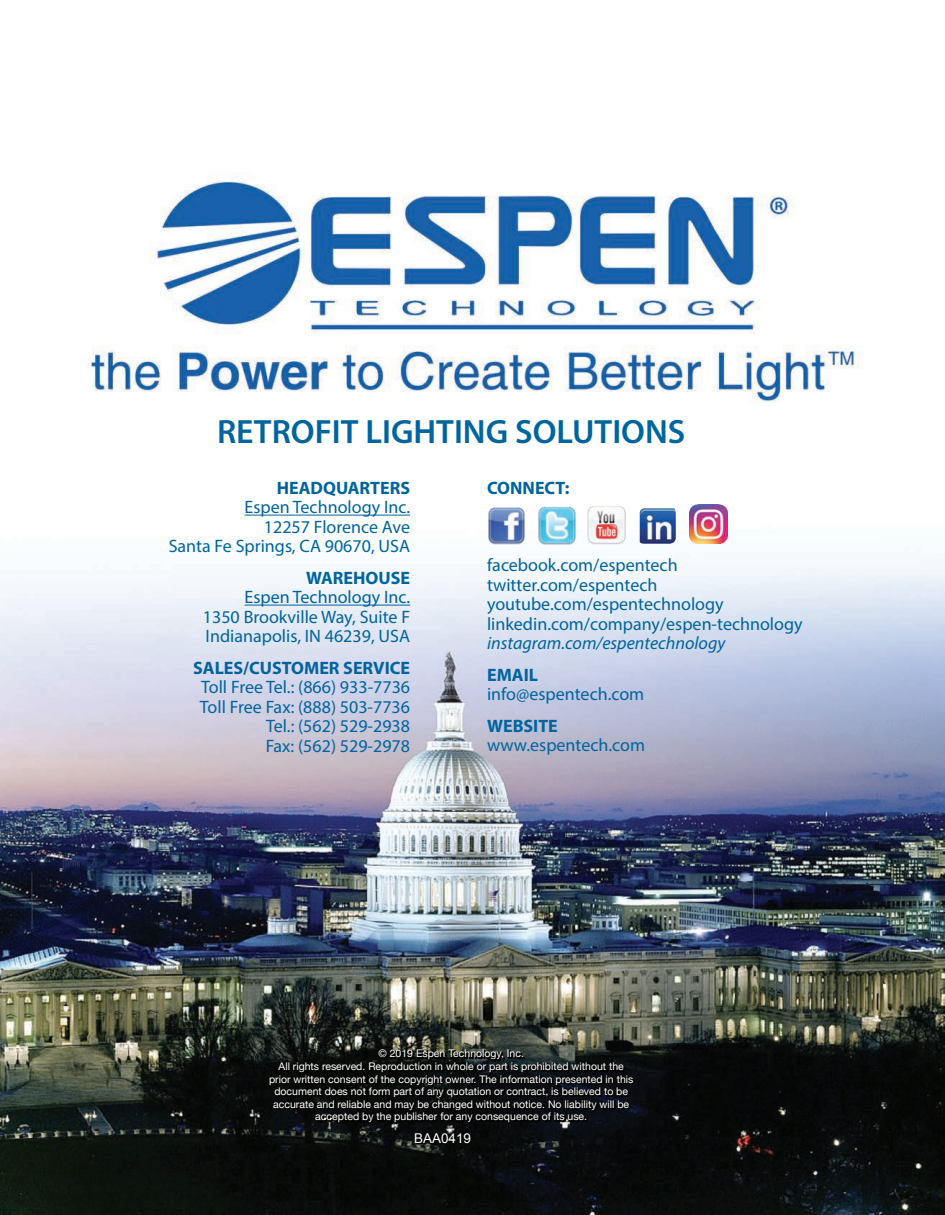
<style>
.page{position:relative;width:945px;height:1215px;background:#fff}
.page>*{position:absolute;margin:0;border:0;box-sizing:border-box;transform-origin:0 0}
.t1{font:600 33.75px "Myriad Pro";color:#00649e}
.t2{font:18px/19.5px "Myriad Pro";color:#00649e;text-align:right}
.t3{font:700 18px "Myriad Pro";color:#00649e}
.t4{font:italic 18px "Myriad Pro";color:#00649e}
.t5{font:13.5px "Arial";color:#fff}
.t6{font:10.5px/12.6px "Helvetica Neue";color:#fff;text-align:center}
</style>
<div class="page">
<img style="left:0;top:174px;width:945px;height:1041px">
<hr style="left:245px;top:515px;width:165px;height:1px;background:#00649e">
<hr style="left:245px;top:605px;width:165px;height:1px;background:#00649e">
<svg style="left:269px;top:1049px;width:367px;height:97px;background:#0c0e0e"></svg>
<img style="left:537px;top:506px;width:39px;height:39px">
<img style="left:587px;top:506px;width:39px;height:40px">
<img style="left:487px;top:507px;width:38px;height:38px">
<img style="left:638px;top:506px;width:38px;height:38px">
<img style="left:690px;top:505px;width:38px;height:38px">
<h1 class="t1" style="left:217px;top:410px;width:470px">RETROFIT LIGHTING SOLUTIONS</h1>
<p class="t3" style="left:277px;top:476px;width:135px">HEADQUARTERS</p>
<p class="t2" style="left:169px;top:497px;width:243px">Espen Technology Inc.<br>12257 Florence Ave<br>Santa Fe Springs, CA 90670, USA</p>
<p class="t3" style="left:306px;top:566px;width:106px">WAREHOUSE</p>
<p class="t2" style="left:203px;top:587px;width:209px;text-align:justify;text-indent:42px">Espen Technology Inc.<br>1350 Brookville Way, Suite F Indianapolis, IN 46239, USA</p>
<p class="t3" style="left:193px;top:656px;width:218px">SALES/CUSTOMER SERVICE</p>
<p class="t2" style="left:200px;top:677px;width:212px">Toll Free Tel.: (866) 933-7736<br>Toll Free Fax: (888) 503-7736<br>Tel.: (562) 529-2938<br>Fax: (562) 529-2978</p>
<p class="t3" style="left:487px;top:476px;width:84px">CONNECT:</p>
<p class="t2" style="left:487px;top:555px;width:317px;text-align:left">facebook.com/espentech twitter.com/espentech youtube.com/espentechnology linkedin.com/company/espen-technology</p>
<p class="t4" style="left:487px;top:632px;width:240px">instagram.com/espentechnology</p>
<p class="t3" style="left:487px;top:663px;width:52px">EMAIL</p>
<p class="t2" style="left:487px;top:684px;width:159px">info@espentech.com</p>
<p class="t3" style="left:487px;top:714px;width:72px">WEBSITE</p>
<p class="t2" style="left:487px;top:735px;width:160px">www.espentech.com</p>
<p class="t6" style="left:269px;top:1048px;width:366px">© 2019 Espen Technology, Inc.<br>All rights reserved. Reproduction in whole or part is prohibited without the prior written consent of the copyright owner. The information presented in this document does not form part of any quotation or contract, is believed to be accurate and reliable and may be changed without notice. No liability will be accepted by the publisher for any consequence of its use.</p>
<p class="t5" style="left:414px;top:1129px;width:59px">BAA0419</p>
</div>
